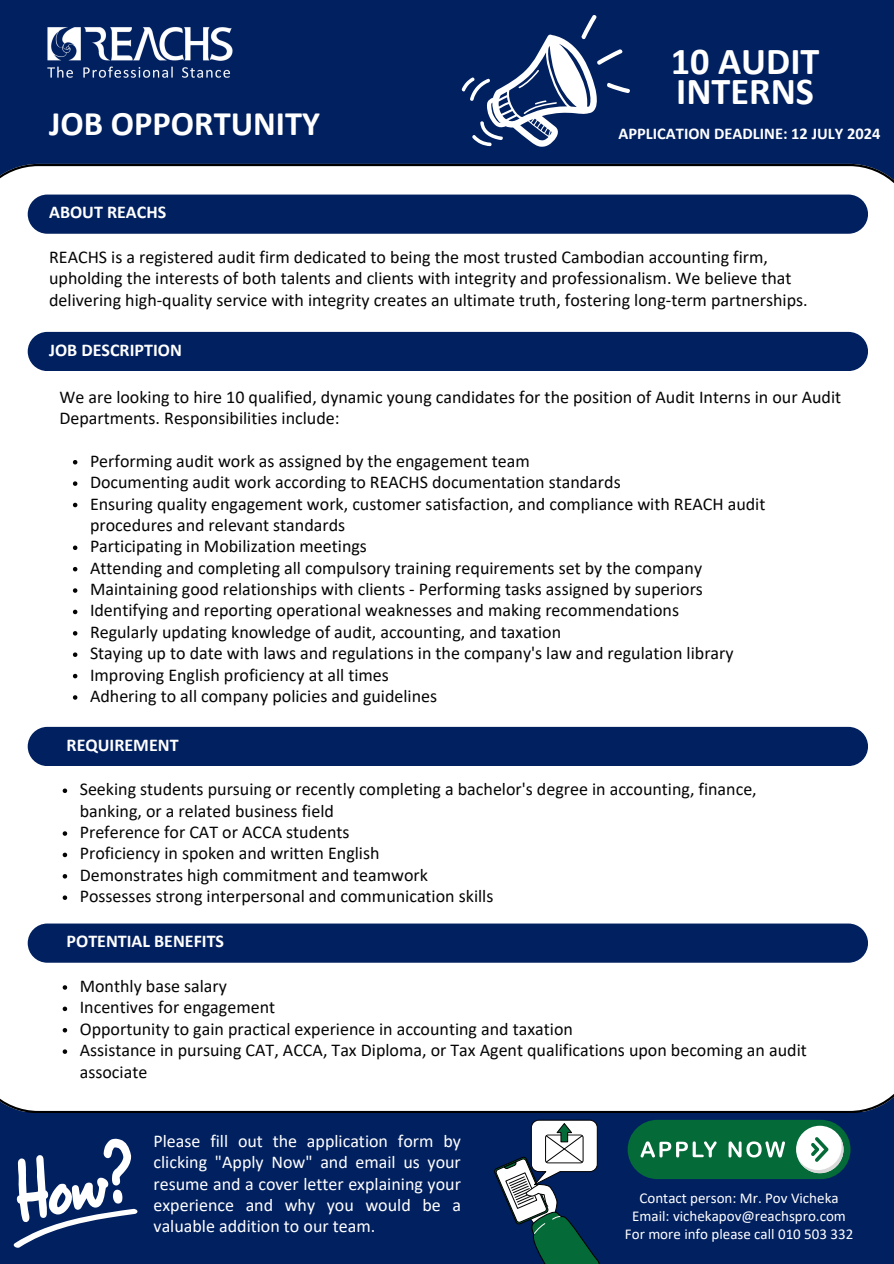
<style>
.page{position:relative;width:894px;height:1264px;background:#fff}
.page>*{position:absolute;margin:0;border:0;box-sizing:border-box;transform-origin:0 0}
.t1{font:700 38.25px/30px "Calibri";color:#fff}
.t2{font:700 34.5px "Calibri";color:#fff}
.t3{font:18px/21.3px "Calibri";color:#050505}
.t4{font:18px/21.5px "Calibri";color:#fff;text-align:justify}
.t5{font:700 18px "Calibri";color:#fff}
.t6{font:700 16.5px "Calibri";color:#fff}
.t7{font:15px "Calibri";color:#fff}
</style>
<div class="page">
<div style="left:0;top:0;width:893px;height:1263px;background:#002060"></div>
<div style="left:0;top:164px;width:893px;height:948px;background:#fff"></div>
<svg style="left:494px;top:1119px;width:106px;height:144px"></svg>
<img style="left:47px;top:27px;width:186px;height:51px">
<div style="left:28px;top:194px;width:839px;height:40px;background:#002060;border-radius:20px"></div>
<div style="left:28px;top:332px;width:839px;height:39px;background:#002060;border-radius:20px"></div>
<svg style="left:461px;top:15px;width:169px;height:131px"></svg>
<div style="left:28px;top:727px;width:839px;height:39px;background:#002060;border-radius:20px"></div>
<div style="left:627px;top:1119px;width:223px;height:60px;background:#046a38;border-radius:30px"></div>
<svg style="left:795px;top:1125px;width:48px;height:48px"></svg>
<svg style="left:798px;top:1135px;width:45px;height:38px"></svg>
<svg style="left:640px;top:1141px;width:76px;height:16px"></svg>
<svg style="left:728px;top:1141px;width:56px;height:16px"></svg>
<div style="left:28px;top:923px;width:839px;height:39px;background:#002060;border-radius:20px"></div>
<svg style="left:13px;top:1138px;width:124px;height:110px"></svg>
<svg style="left:63px;top:985px;width:4px;height:4px"></svg>
<svg style="left:63px;top:1006px;width:4px;height:5px"></svg>
<svg style="left:63px;top:1028px;width:4px;height:4px"></svg>
<svg style="left:63px;top:1049px;width:4px;height:4px"></svg>
<svg style="left:73px;top:460px;width:4px;height:4px"></svg>
<svg style="left:73px;top:481px;width:4px;height:5px"></svg>
<svg style="left:73px;top:503px;width:4px;height:4px"></svg>
<svg style="left:73px;top:545px;width:4px;height:5px"></svg>
<svg style="left:73px;top:567px;width:4px;height:4px"></svg>
<svg style="left:73px;top:588px;width:4px;height:5px"></svg>
<svg style="left:73px;top:609px;width:4px;height:5px"></svg>
<svg style="left:73px;top:631px;width:4px;height:4px"></svg>
<svg style="left:73px;top:652px;width:4px;height:5px"></svg>
<svg style="left:73px;top:674px;width:4px;height:4px"></svg>
<svg style="left:73px;top:695px;width:4px;height:4px"></svg>
<svg style="left:63px;top:788px;width:4px;height:5px"></svg>
<svg style="left:63px;top:831px;width:4px;height:4px"></svg>
<svg style="left:63px;top:852px;width:4px;height:5px"></svg>
<svg style="left:63px;top:874px;width:4px;height:4px"></svg>
<svg style="left:63px;top:895px;width:4px;height:5px"></svg>
<p class="t2" style="left:49px;top:109px;width:272px">JOB OPPORTUNITY</p>
<p class="t1" style="left:670px;top:49px;width:150px">10 AUDIT<br>INTERNS</p>
<p class="t6" style="left:618px;top:127px;width:263px">APPLICATION DEADLINE: 12 JULY 2024</p>
<p class="t5" style="left:49px;top:204px;width:118px">ABOUT REACHS</p>
<h2 class="t3" style="left:49px;top:248px;width:759px">REACHS is a registered audit firm dedicated to being the most trusted Cambodian accounting firm, upholding the interests of both talents and clients with integrity and professionalism. We believe that delivering high-quality service with integrity creates an ultimate truth, fostering long-term partnerships.</h2>
<p class="t5" style="left:49px;top:342px;width:134px">JOB DESCRIPTION</p>
<h2 class="t3" style="left:59px;top:387px;width:783px">We are looking to hire 10 qualified, dynamic young candidates for the position of Audit Interns in our Audit<br>Departments. Responsibilities include:</h2>
<h3 class="t3" style="left:90px;top:451px;width:441px">Performing audit work as assigned by the engagement team</h3>
<h2 class="t3" style="left:90px;top:473px;width:532px">Documenting audit work according to REACHS documentation standards</h2>
<h3 class="t3" style="left:90px;top:494px;width:676px">Ensuring quality engagement work, customer satisfaction, and compliance with REACH audit procedures and relevant standards</h3>
<p class="t3" style="left:90px;top:537px;width:278px">Participating in Mobilization meetings</p>
<p class="t3" style="left:90px;top:558px;width:613px">Attending and completing all compulsory training requirements set by the company</p>
<p class="t3" style="left:90px;top:580px;width:614px">Maintaining good relationships with clients - Performing tasks assigned by superiors</p>
<p class="t3" style="left:90px;top:601px;width:590px">Identifying and reporting operational weaknesses and making recommendations</p>
<p class="t3" style="left:90px;top:622px;width:472px">Regularly updating knowledge of audit, accounting, and taxation</p>
<p class="t3" style="left:90px;top:644px;width:645px">Staying up to date with laws and regulations in the company's law and regulation library</p>
<p class="t3" style="left:90px;top:665px;width:300px">Improving English proficiency at all times</p>
<p class="t3" style="left:90px;top:686px;width:348px">Adhering to all company policies and guidelines</p>
<p class="t5" style="left:67px;top:737px;width:113px">REQUIREMENT</p>
<p class="t3" style="left:80px;top:780px;width:678px">Seeking students pursuing or recently completing a bachelor's degree in accounting, finance, banking, or a related business field</p>
<p class="t3" style="left:80px;top:822px;width:271px">Preference for CAT or ACCA students</p>
<h2 class="t3" style="left:80px;top:844px;width:301px">Proficiency in spoken and written English</h2>
<p class="t3" style="left:80px;top:865px;width:349px">Demonstrates high commitment and teamwork</p>
<p class="t3" style="left:80px;top:887px;width:415px">Possesses strong interpersonal and communication skills</p>
<p class="t5" style="left:67px;top:933px;width:159px">POTENTIAL BENEFITS</p>
<p class="t3" style="left:80px;top:976px;width:149px">Monthly base salary</p>
<h1 class="t3" style="left:80px;top:998px;width:197px">Incentives for engagement</h1>
<h1 class="t3" style="left:80px;top:1019px;width:494px">Opportunity to gain practical experience in accounting and taxation</h1>
<h2 class="t3" style="left:80px;top:1040px;width:728px">Assistance in pursuing CAT, ACCA, Tax Diploma, or Tax Agent qualifications upon becoming an audit associate</h2>
<p class="t4" style="left:153px;top:1131px;width:309px">Please fill out the application form by clicking "Apply Now" and email us your resume and a cover letter explaining your experience and why you would be a valuable addition to our team.</p>
<p class="t7" style="left:639px;top:1191px;width:201px">Contact person: Mr. Pov Vicheka</p>
<p class="t7" style="left:632px;top:1209px;width:215px">Email: vichekapov@reachspro.com</p>
<p class="t7" style="left:624px;top:1227px;width:230px">For more info please call 010 503 332</p>
</div>
